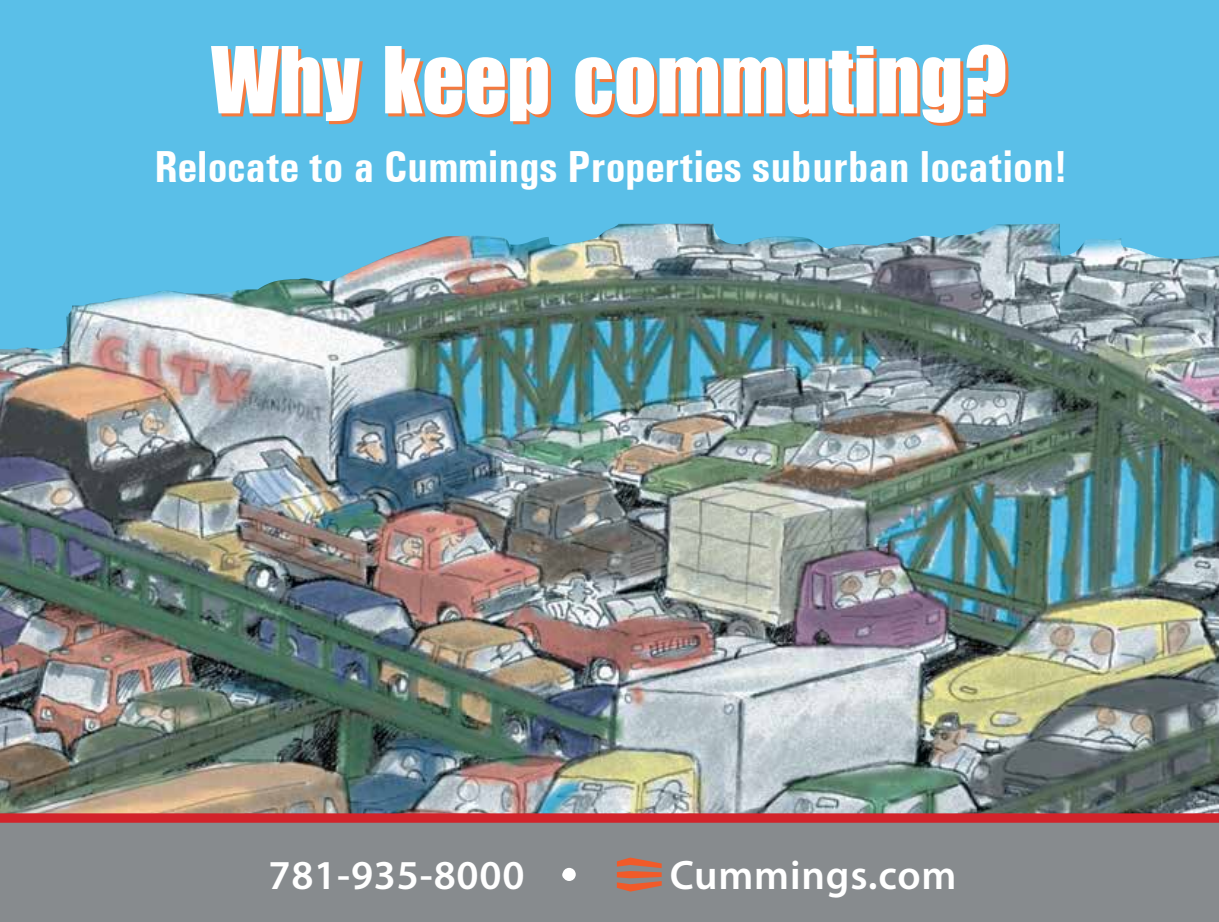
<style>
.page{position:relative;width:1219px;height:922px;background:#fff}
.page>*{position:absolute;margin:0;border:0;box-sizing:border-box;transform-origin:0 0}
.t1{font:93.75px "Billboard";color:#f47a3f}
.t2{font:700 condensed 45px "Univers";color:#fff}
.t3{font:600 41.25px "Myriad Pro";letter-spacing:.02em;color:#fff}
</style>
<div class="page">
<div style="left:0;top:0;width:1219px;height:921px;background:#5abfe8"></div>
<img style="left:0;top:224px;width:1219px;height:602px">
<div style="left:0;top:818px;width:1218px;height:104px;background:#878b8e"></div>
<div style="left:0;top:813px;width:1219px;height:10px;background:#d2232a"></div>
<svg style="left:617px;top:857px;width:45px;height:34px"></svg>
<div style="left:562px;top:868px;width:14px;height:13px;background:#fff;border-radius:50%"></div>
<h1 class="t1" style="left:214px;top:34px;width:797px">Why keep commuting?</h1>
<p class="t2" style="left:155px;top:140px;width:914px">Relocate to a Cummings Properties suburban location!</p>
<p class="t3" style="left:268px;top:849px;width:304px">781-935-8000 ·</p>
<p class="t3" style="left:670px;top:849px;width:288px">Cummings.com</p>
</div>
